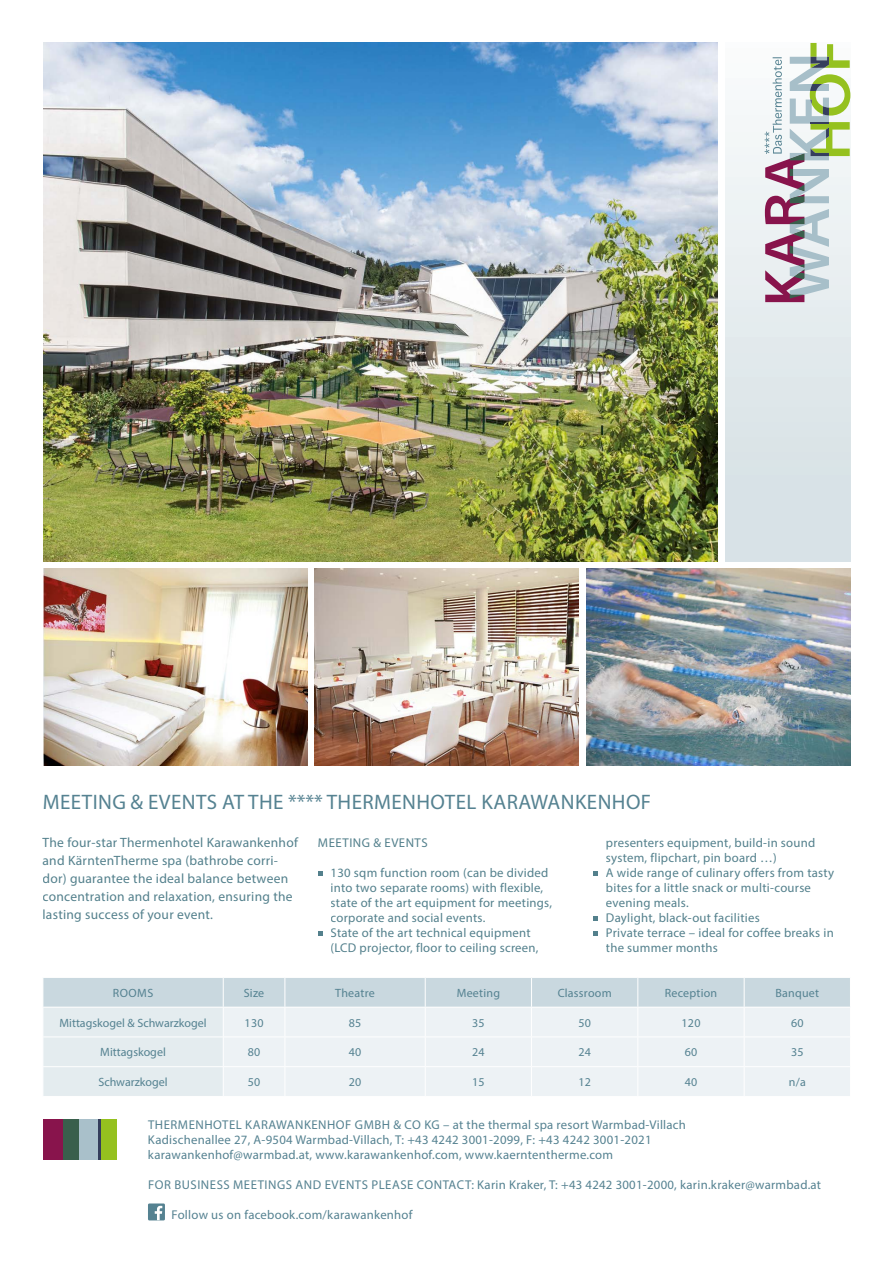
<style>
.page{position:relative;width:893px;height:1263px;background:#fff}
.page>*{position:absolute;margin:0;border:0;box-sizing:border-box;transform-origin:0 0}
.t1{font:21px "Myriad Pro";letter-spacing:.02em;color:#558291}
.t2{font:13.5px/18px "Myriad Pro";letter-spacing:.02em;color:#53808c}
.t3{font:12.75px/15px "Myriad Pro";letter-spacing:.02em;color:#53808c}
.t4{font:12.75px/15.1px "Myriad Pro";letter-spacing:.02em;color:#558291}
.t5{font:12.75px "Myriad Pro";letter-spacing:.04em;color:#53808c}
.t6{font:12px "Myriad Pro";letter-spacing:.02em;color:#558291}
.t7{font:12px "Myriad Pro";color:#558291}
.s1{font-family:"Myriad MM 400 600"}
</style>
<div class="page">
<svg style="left:318px;top:871px;width:4px;height:4px"></svg>
<svg style="left:318px;top:931px;width:4px;height:4px"></svg>
<svg style="left:593px;top:871px;width:5px;height:4px"></svg>
<svg style="left:593px;top:916px;width:5px;height:4px"></svg>
<svg style="left:593px;top:931px;width:5px;height:4px"></svg>
<svg style="left:43px;top:978px;width:807px;height:118px;background:#e3ebef"></svg>
<img style="left:43px;top:43px;width:675px;height:518px">
<div style="left:725px;top:43px;width:125px;height:518px;background:linear-gradient(to bottom,#fafcfc,#d4dfe4)"></div>
<svg style="left:765px;top:43px;width:85px;height:259px"></svg>
<div style="left:101px;top:1119px;width:16px;height:41px;background:#95c11f"></div>
<div style="left:78px;top:1119px;width:21px;height:41px;background:#a9c0ca"></div>
<div style="left:63px;top:1119px;width:15px;height:41px;background:#395f4c"></div>
<div style="left:43px;top:1119px;width:20px;height:41px;background:#88144c"></div>
<hr style="left:99px;top:1119px;width:2px;height:41px;background:#353e5c">
<div style="left:148px;top:1203px;width:17px;height:17px;background:#558291"></div>
<svg style="left:155px;top:1206px;width:7px;height:14px"></svg>
<img style="left:43px;top:569px;width:264px;height:197px">
<img style="left:315px;top:569px;width:264px;height:197px">
<img style="left:586px;top:569px;width:264px;height:197px">
<h1 class="t1" style="left:43px;top:789px;width:610px">MEETING &amp; EVENTS AT THE **** THERMENHOTEL KARAWANKENHOF</h1>
<p class="t2" style="left:43px;top:834px;width:257px">The four-star Thermenhotel Karawankenhof and KärntenTherme spa (bathrobe corri&shy;dor) guarantee the ideal balance between concentration and relaxation, ensuring the lasting success of your event.</p>
<p class="t5" style="left:318px;top:835px;width:111px">MEETING &amp; EVENTS</p>
<p class="t3" style="left:331px;top:865px;width:223px">130 sqm function room (can be divided into two separate rooms) with flexible, state of the art equipment for meetings, corporate and social events.<br>State of the art technical equipment (LCD projector, floor to ceiling screen,</p>
<p class="t3" style="left:606px;top:835px;width:230px">presenters equipment, build-in sound system, flipchart, pin board …)<br>A wide range of culinary offers from tasty bites for a little snack or multi-course evening meals.<br>Daylight, black-out facilities<br>Private terrace – ideal for coffee breaks in the summer months</p>
<p class="t6" style="left:113px;top:985px;width:42px">ROOMS</p>
<p class="t6" style="left:244px;top:985px;width:22px">Size</p>
<p class="t6" style="left:335px;top:985px;width:41px">Theatre</p>
<p class="t6" style="left:457px;top:985px;width:45px">Meeting</p>
<p class="t6" style="left:558px;top:985px;width:55px">Classroom</p>
<p class="t6" style="left:665px;top:985px;width:54px">Reception</p>
<p class="t6" style="left:775px;top:985px;width:45px">Banquet</p>
<p class="t7" style="left:59px;top:1015px;width:149px">Mittagskogel &amp; Schwarzkogel</p>
<p class="t6" style="left:245px;top:1015px;width:20px">130</p>
<p class="t6" style="left:349px;top:1015px;width:14px">85</p>
<p class="t6" style="left:472px;top:1015px;width:14px">35</p>
<p class="t6" style="left:578px;top:1015px;width:14px">50</p>
<p class="t6" style="left:681px;top:1015px;width:20px">120</p>
<p class="t6" style="left:791px;top:1015px;width:14px">60</p>
<p class="t7" style="left:100px;top:1045px;width:67px">Mittagskogel</p>
<p class="t6" style="left:248px;top:1045px;width:14px">80</p>
<p class="t6" style="left:349px;top:1045px;width:14px">40</p>
<p class="t6" style="left:472px;top:1045px;width:14px">24</p>
<p class="t6" style="left:578px;top:1045px;width:14px">24</p>
<p class="t6" style="left:685px;top:1045px;width:14px">60</p>
<p class="t6" style="left:791px;top:1045px;width:14px">35</p>
<p class="t7" style="left:98px;top:1075px;width:71px">Schwarzkogel</p>
<p class="t6" style="left:248px;top:1075px;width:14px">50</p>
<p class="t6" style="left:349px;top:1075px;width:14px">20</p>
<p class="t6" style="left:472px;top:1075px;width:14px">15</p>
<p class="t6" style="left:578px;top:1075px;width:14px">12</p>
<p class="t6" style="left:685px;top:1075px;width:14px">40</p>
<p class="t6" style="left:789px;top:1075px;width:19px">n/a</p>
<p class="t4" style="left:148px;top:1117px;width:539px">THERMENHOTEL KARAWANKENHOF GMBH &amp; CO KG – at the thermal spa resort Warmbad-Villach<br>Kadischenallee 27, A-9504 Warmbad-Villach, T: +43 4242 3001-2099, <span class="s1">F: +43 4242 3001-2021 </span>karawankenhof@warmbad.at, www.karawankenhof.com, www.kaerntentherme.com</p>
<p class="t4" style="left:148px;top:1177px;width:674px">FOR BUSINESS MEETINGS AND EVENTS PLEASE CONTACT: Karin Kraker, T: +43 4242 3001-2000, karin.kraker@warmbad.at</p>
<p class="t4" style="left:172px;top:1207px;width:242px">Follow us on facebook.com/karawankenhof</p>
</div>
